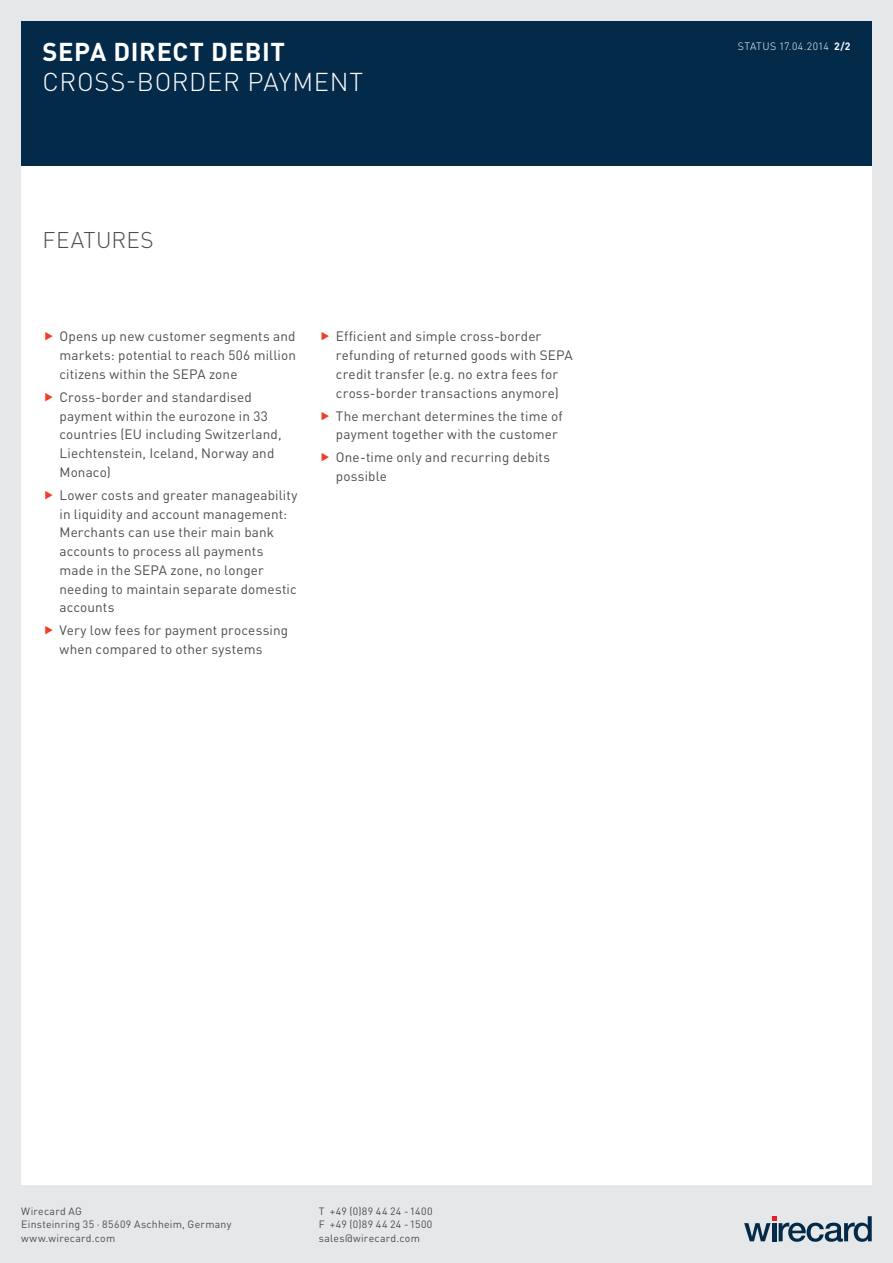
<style>
.page{position:relative;width:893px;height:1263px;background:#e6e7e9}
.page>*{position:absolute;margin:0;border:0;box-sizing:border-box;transform-origin:0 0}
.t1{font:300 25.5px "DINOT";letter-spacing:.025em;color:#fff}
.t2{font:700 25.5px "DINOT";letter-spacing:.025em;color:#fff}
.t3{font:300 22.5px "DINOT";letter-spacing:.01em;color:#4b4c4d}
.t4{font:13.5px/18.8px "DINOT";letter-spacing:.01em;color:#4b4c4d}
.t5{font:10.5px/13.5px "DINOT";letter-spacing:.03em;color:#4b4c4d}
.t6{font:300 10.5px "DINOT";letter-spacing:.025em;color:#fff}
.s1{font-weight:700}
</style>
<div class="page">
<div style="left:21px;top:21px;width:851px;height:145px;background:#042a4a"></div>
<div style="left:21px;top:166px;width:851px;height:1018px;background:#fff"></div>
<svg style="left:744px;top:1216px;width:128px;height:26px"></svg>
<h1 class="t2" style="left:43px;top:35px;width:244px">SEPA DIRECT DEBIT</h1>
<h1 class="t1" style="left:43px;top:66px;width:321px">CROSS-BORDER PAYMENT</h1>
<h2 class="t3" style="left:43px;top:226px;width:83px">FEATURES</h2>
<p class="t4" style="left:60px;top:327px;width:238px;text-align:justify">Opens up new customer segments and markets: potential to reach 506 million citizens within the SEPA zone</p>
<p class="t4" style="left:60px;top:387px;width:224px">Cross-border and standardised payment within the eurozone in 33 countries (EU including Switzerland,<br>Liechtenstein, Iceland, Norway and<br>Monaco)</p>
<p class="t4" style="left:60px;top:485px;width:240px">Lower costs and greater manageability in liquidity and account management:<br>Merchants can use their main bank accounts to process all payments made in the SEPA zone, no longer needing to maintain separate domestic accounts</p>
<p class="t4" style="left:60px;top:621px;width:230px">Very low fees for payment processing when compared to other systems</p>
<p class="t4" style="left:336px;top:327px;width:238px">Efficient and simple cross-border refunding of returned goods with SEPA credit transfer (e.g. no extra fees for cross-border transactions anymore)</p>
<p class="t4" style="left:336px;top:406px;width:228px">The merchant determines the time of payment together with the customer</p>
<p class="t4" style="left:336px;top:448px;width:216px">One-time only and recurring debits possible</p>
<p class="t6" style="left:738px;top:40px;width:114px">STATUS 17.04.2014 <span class="s1">2/2</span></p>
<p class="t5" style="left:21px;top:1204px;width:212px">Wirecard AG<br>Einsteinring 35 · 85609 Aschheim, Germany www.wirecard.com</p>
<p class="t5" style="left:319px;top:1204px;width:115px;text-align:justify">T +49 (0)89 44 24 -1400<br>F +49 (0)89 44 24 -1500 sales@wirecard.com</p>
</div>
